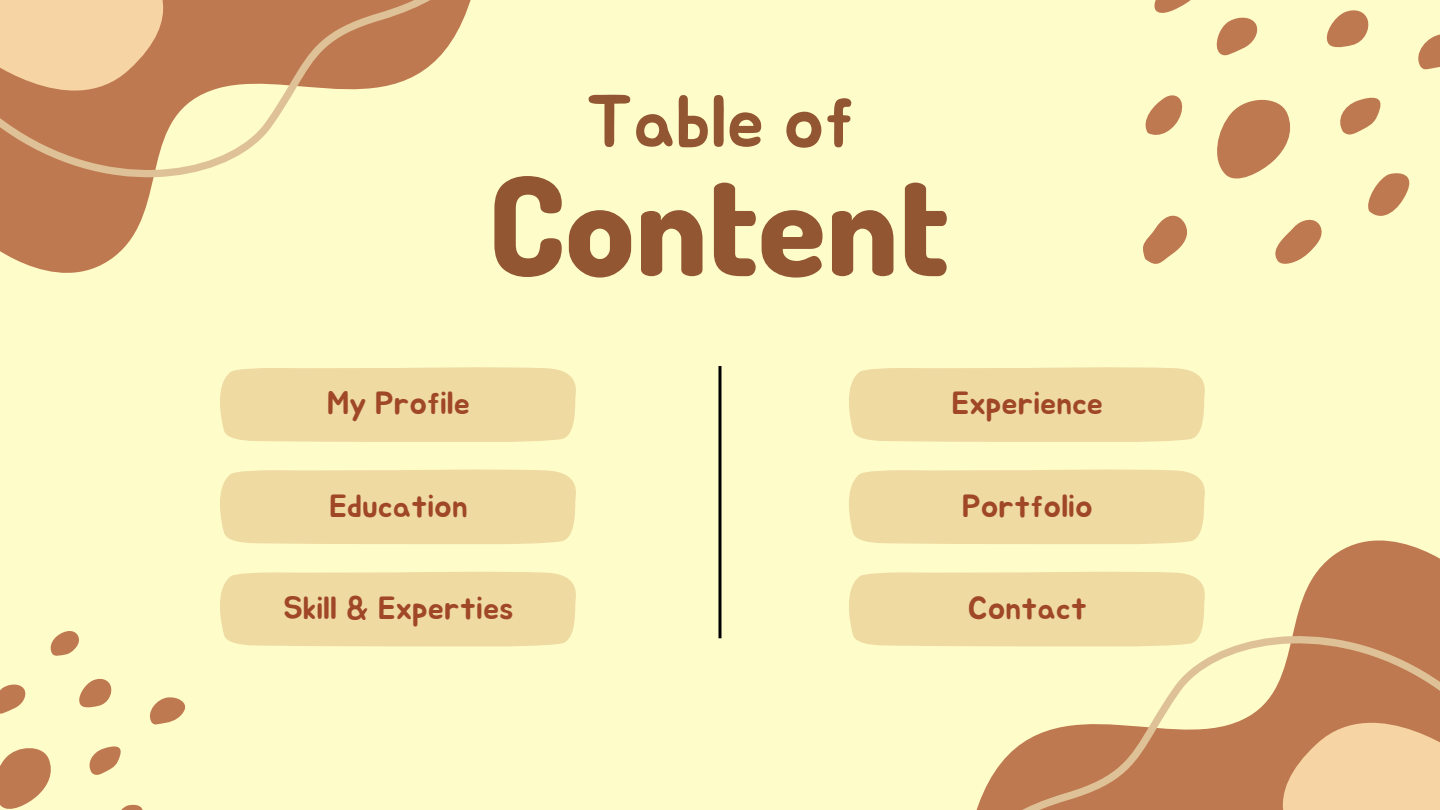
<style>
.page{position:relative;width:1440px;height:810px;background:#fefdca}
.page>*{position:absolute;margin:0;border:0;box-sizing:border-box;transform-origin:0 0}
.t1{font:800 137px "Dosis";color:#925633}
.t2{font:73.9px "Jua";color:#925633}
.t3{font:32px "Jua";color:#9f4727}
</style>
<div class="page">
<svg style="left:0;top:0;width:471px;height:273px"></svg>
<svg style="left:0;top:0;width:459px;height:179px"></svg>
<svg style="left:0;top:0;width:188px;height:124px;background:#dcaa7d"></svg>
<svg style="left:976px;top:540px;width:464px;height:270px"></svg>
<svg style="left:987px;top:635px;width:453px;height:175px"></svg>
<svg style="left:1258px;top:689px;width:182px;height:121px;background:#dca97c"></svg>
<svg style="left:1143px;top:0;width:297px;height:264px"></svg>
<div style="left:220px;top:367px;width:356px;height:75px;background:#efdaa2"></div>
<div style="left:849px;top:367px;width:356px;height:75px;background:#efdaa2"></div>
<div style="left:220px;top:469px;width:356px;height:75px;background:#efdaa2"></div>
<svg style="left:849px;top:469px;width:363px;height:77px;background:#f0dca5"></svg>
<div style="left:220px;top:571px;width:356px;height:76px;background:#efdaa2"></div>
<svg style="left:849px;top:571px;width:363px;height:77px;background:#f0dca5"></svg>
<hr style="left:718px;top:366px;width:3px;height:272px;background:#000">
<svg style="left:0;top:631px;width:186px;height:179px"></svg>
<h2 class="t2" style="left:586px;top:88px;width:270px">Table of</h2>
<h1 class="t1" style="left:488px;top:135px;width:462px">Content</h1>
<p class="t3" style="left:327px;top:389px;width:144px">My Profile</p>
<p class="t3" style="left:952px;top:389px;width:153px">Experience</p>
<p class="t3" style="left:329px;top:491px;width:140px">Education</p>
<p class="t3" style="left:962px;top:491px;width:132px">Portfolio</p>
<p class="t3" style="left:283px;top:593px;width:232px">Skill &amp; Experties</p>
<p class="t3" style="left:968px;top:593px;width:121px">Contact</p>
</div>
